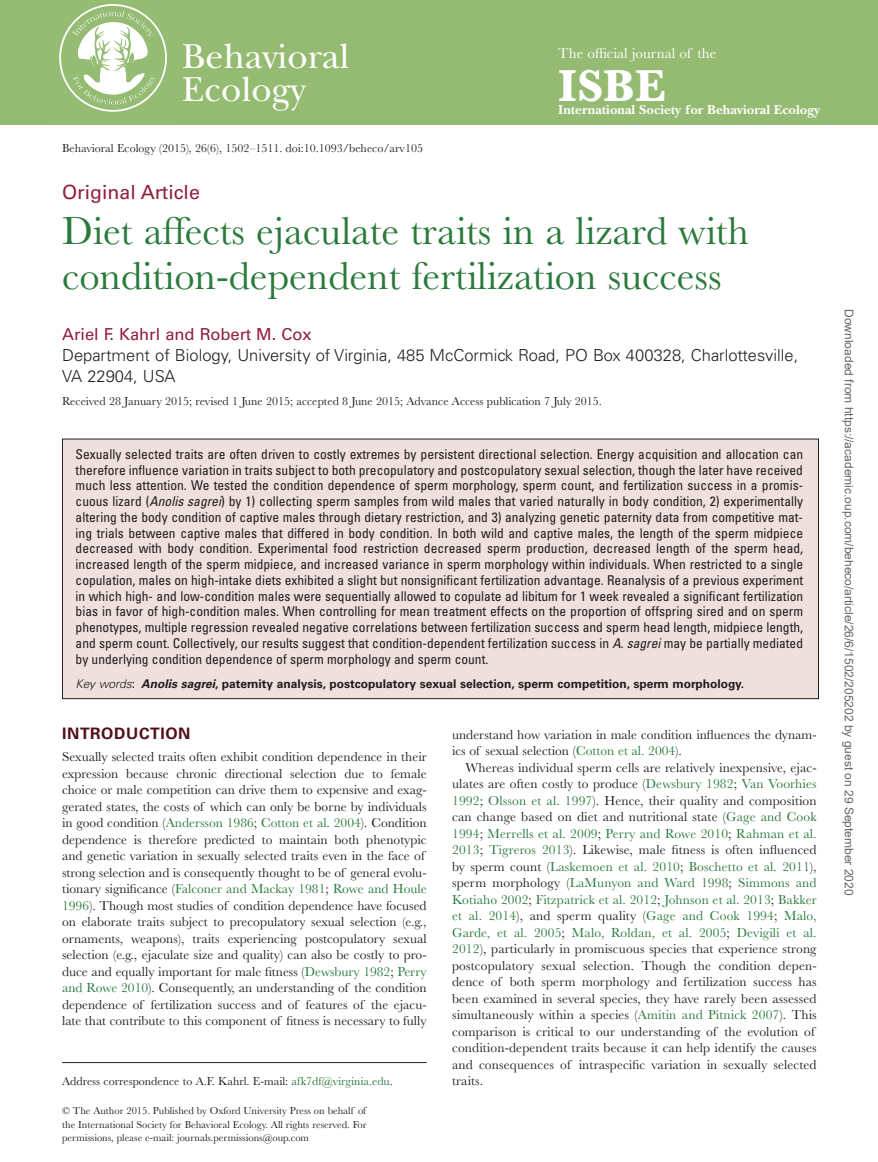
<style>
.page{position:relative;width:878px;height:1162px;background:#fff}
.page>*{position:absolute;margin:0;border:0;box-sizing:border-box;transform-origin:0 0}
.t1{font:700 46.35px "Baskerville MT Std";color:#fff}
.t2{font:40.5px/45px "Baskerville MT Std";color:#2a7a3b}
.t3{font:36.15px/33px "New Baskerville Std";color:#fff}
.t4{font:19.5px "Univers LT Std";color:#921d3a}
.t5{font:300 16.5px/21px "Univers LT Std";color:#231f20}
.t6{font:16.5px "Univers LT Std";color:#921d3a}
.t7{font:700 15.75px "Univers LT Std";letter-spacing:.04em;color:#510f1b}
.t8{font:15px "Baskerville MT Std";color:#fff}
.t9{font:13.5px/16.5px "Baskerville MT Std";color:#231f20}
.t10{font:condensed 13.5px/15.8px "Univers LT Std";color:#231f20;text-align:justify}
.t11{font:700 13.5px "New Baskerville Std";color:#fff}
.t12{font:12px "Baskerville MT Std";color:#231f20}
.t13{font:700 12px "Univers LT Std";color:#231f20}
.t14{font:12px "Arial";color:#666}
.t15{font:10.5px/13.5px "Baskerville MT Std";color:#231f20;text-align:justify}
.s1{font-style:italic}
.s2{font-weight:300;font-style:italic}
.s3{font-weight:400}
.s4{color:#2a7a3b}
</style>
<div class="page">
<div style="left:0;top:0;width:878px;height:125px;background:#95bb73"></div>
<img style="left:59px;top:4px;width:108px;height:108px">
<div style="left:62px;top:439px;width:756px;height:259px;background:#efe0de"></div>
<div style="left:62px;top:438px;width:757px;height:261px;border:1px solid #231f20"></div>
<hr style="left:62px;top:1062px;width:365px;height:1px;background:#231f20">
<h3 class="t3" style="left:182px;top:40px;width:169px">Behavioral<br>Ecology</h3>
<p class="t12" style="left:62px;top:141px;width:363px">Behavioral Ecology (2015), 26(6), 1502–1511. doi:10.1093/beheco/arv105</p>
<p class="t8" style="left:558px;top:44px;width:160px">The official journal of the</p>
<h1 class="t1" style="left:558px;top:59px;width:109px">ISBE</h1>
<p class="t11" style="left:558px;top:101px;width:263px">International Society for Behavioral Ecology</p>
<h3 class="t4" style="left:62px;top:180px;width:139px">Original Article</h3>
<h2 class="t2" style="left:62px;top:208px;width:689px">Diet affects ejaculate traits in a lizard with condition-dependent fertilization success</h2>
<p class="t6" style="left:62px;top:324px;width:251px">Ariel F. Kahrl and Robert M. Cox</p>
<p class="t5" style="left:62px;top:344px;width:738px">Department of Biology, University of Virginia, 485 McCormick Road, PO Box 400328, Charlottesville,<br>VA 22904, USA</p>
<p class="t12" style="left:62px;top:394px;width:541px">Received 28 January 2015; revised 1 June 2015; accepted 8 June 2015; Advance Access publication 7 July 2015.</p>
<p class="t10" style="left:76px;top:446px;width:729px">Sexually selected traits are often driven to costly extremes by persistent directional selection. Energy acquisition and allocation can therefore influence variation in traits subject to both precopulatory and postcopulatory sexual selection, though the later have received much less attention. We tested the condition dependence of sperm morphology, sperm count, and fertilization success in a promis&shy;cuous lizard (<span class="s1">Anolis sagrei</span>) by 1) collecting sperm samples from wild males that varied naturally in body condition, 2) experimentally altering the body condition of captive males through dietary restriction, and 3) analyzing genetic paternity data from competitive mat&shy;ing trials between captive males that differed in body condition. In both wild and captive males, the length of the sperm midpiece decreased with body condition. Experimental food restriction decreased sperm production, decreased length of the sperm head, increased length of the sperm midpiece, and increased variance in sperm morphology within individuals. When restricted to a single copulation, males on high-intake diets exhibited a slight but nonsignificant fertilization advantage. Reanalysis of a previous experiment in which high- and low-condition males were sequentially allowed to copulate ad libitum for 1 week revealed a significant fertilization bias in favor of high-condition males. When controlling for mean treatment effects on the proportion of offspring sired and on sperm phenotypes, multiple regression revealed negative correlations between fertilization success and sperm head length, midpiece length, and sperm count. Collectively, our results suggest that condition-dependent fertilization success in <span class="s1">A. sagrei</span> may be partially mediated by underlying condition dependence of sperm morphology and sperm count.</p>
<p class="t13" style="left:76px;top:676px;width:670px"><span class="s2">Key words</span><span class="s3">:</span> <span class="s1">Anolis sagrei</span>, paternity analysis, postcopulatory sexual selection, sperm competition, sperm morphology.</p>
<p class="t7" style="left:62px;top:724px;width:130px">INTRODUCTION</p>
<p class="t9" style="left:62px;top:748px;width:366px">Sexually selected traits often exhibit condition dependence in their expression because chronic directional selection due to female choice or male competition can drive them to expensive and exag&shy;gerated states, the costs of which can only be borne by individuals in good condition (<span class="s4">Andersson 1986</span>; <span class="s4">Cotton et al. 2004</span>). Condition dependence is therefore predicted to maintain both phenotypic and genetic variation in sexually selected traits even in the face of strong selection and is consequently thought to be of general evolu&shy;tionary significance (<span class="s4">Falconer and Mackay 1981</span>; <span class="s4">Rowe and Houle 1996</span>). Though most studies of condition dependence have focused on elaborate traits subject to precopulatory sexual selection (e.g., ornaments, weapons), traits experiencing postcopulatory sexual selection (e.g., ejaculate size and quality) can also be costly to pro&shy;duce and equally important for male fitness (<span class="s4">Dewsbury 1982</span>; <span class="s4">Perry and Rowe 2010</span>). Consequently, an understanding of the condition dependence of fertilization success and of features of the ejacu&shy;late that contribute to this component of fitness is necessary to fully</p>
<p class="t9" style="left:452px;top:726px;width:366px">understand how variation in male condition influences the dynam&shy;ics of sexual selection (<span class="s4">Cotton et al. 2004</span>).</p>
<p class="t9" style="left:452px;top:759px;width:366px;text-indent:14px">Whereas individual sperm cells are relatively inexpensive, ejac&shy;ulates are often costly to produce (<span class="s4">Dewsbury 1982</span>; <span class="s4">Van Voorhies 1992</span>; <span class="s4">Olsson et al. 1997</span>). Hence, their quality and composition can change based on diet and nutritional state (<span class="s4">Gage and Cook 1994</span>; <span class="s4">Merrells et al. 2009</span>; <span class="s4">Perry and Rowe 2010</span>; <span class="s4">Rahman et al.<br>2013</span>; <span class="s4">Tigreros 2013</span>). Likewise, male fitness is often influenced by sperm count (<span class="s4">Laskemoen et al. 2010</span>; <span class="s4">Boschetto et al. 2011</span>), sperm morphology (<span class="s4">LaMunyon and Ward 1998</span>; <span class="s4">Simmons and Kotiaho 2002</span>; <span class="s4">Fitzpatrick et al. 2012</span>; <span class="s4">Johnson et al. 2013</span>; <span class="s4">Bakker et al. 2014</span>), and sperm quality (<span class="s4">Gage and Cook 1994</span>; <span class="s4">Malo, Garde, et al. 2005</span>; <span class="s4">Malo, Roldan, et al. 2005</span>; <span class="s4">Devigili et al.<br>2012</span>), particularly in promiscuous species that experience strong postcopulatory sexual selection. Though the condition depen&shy;dence of both sperm morphology and fertilization success has been examined in several species, they have rarely been assessed simultaneously within a species (<span class="s4">Amitin and Pitnick 2007</span>). This comparison is critical to our understanding of the evolution of condition-dependent traits because it can help identify the causes and consequences of intraspecific variation in sexually selected</p>
<p class="t12" style="left:62px;top:1073px;width:332px">Address correspondence to A.F. Kahrl. E-mail: <span class="s4">afk7df@virginia.edu</span>.</p>
<p class="t9" style="left:452px;top:1072px;width:32px">traits.</p>
<p class="t15" style="left:62px;top:1104px;width:306px">© The Author 2015. Published by Oxford University Press on behalf of the International Society for Behavioral Ecology. All rights reserved. For permissions, please e-mail: journals.permissions@oup.com</p>
<p class="t14" style="left:853px;top:309px;width:588px;rotate:90deg">Downloaded from https://academic.oup.com/beheco/article/26/6/1502/205202 by guest on 29 September 2020</p>
</div>
